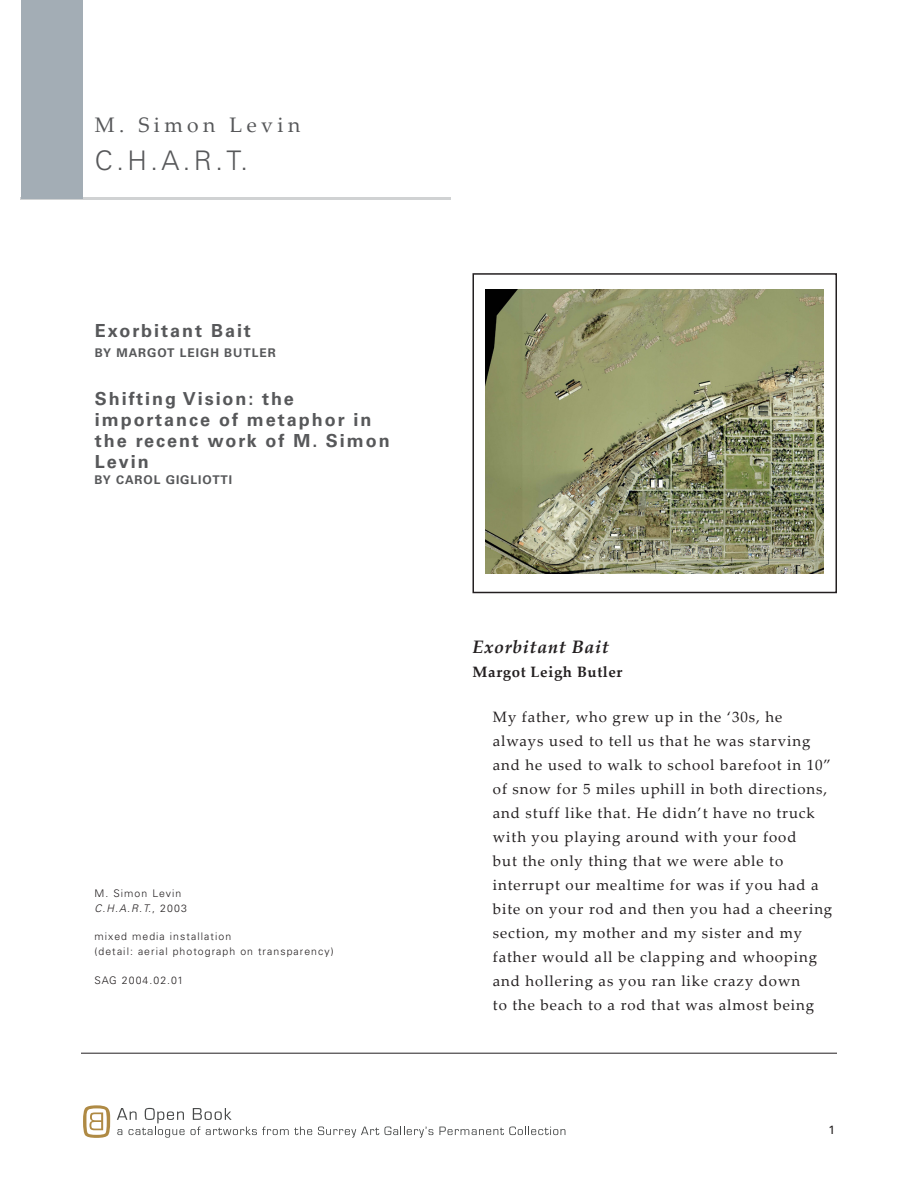
<style>
.page{position:relative;width:918px;height:1188px;background:#fff}
.page>*{position:absolute;margin:0;border:0;box-sizing:border-box;transform-origin:0 0}
.t1{font:300 27px "Univers LT Std";color:#57585a}
.t2{font:21px "Palatino Linotype";letter-spacing:.21em;color:#57585a}
.t3{font:700 18px/21px "Univers LT Std";letter-spacing:.11em;color:#57585a}
.t4{font:italic 700 18px "Palatino Linotype";letter-spacing:.04em;color:#231f20}
.Verse_or_Quote{font:15px/24px "Palatino Linotype";letter-spacing:.06em;color:#231f20}
.t5{font:700 15px "Palatino Linotype";letter-spacing:.04em;color:#231f20}
.t6{font:700 12px "Univers LT Std";letter-spacing:.08em;color:#57585a}
.t7{font:12px "Univers LT Std";color:#231f20}
.Credit{font:300 10.5px/14.4px "Univers LT Std";letter-spacing:.1em;color:#231f20}
.s1{font-style:italic}
</style>
<div class="page">
<svg style="left:117px;top:1108px;width:195px;height:30px"></svg>
<svg style="left:318px;top:1127px;width:115px;height:11px"></svg>
<svg style="left:439px;top:1127px;width:126px;height:8px"></svg>
<svg style="left:83px;top:1105px;width:27px;height:33px"></svg>
<hr style="left:81px;top:1053px;width:756px;height:1px;background:#231f20">
<img style="left:486px;top:289px;width:338px;height:285px">
<div style="left:472px;top:273px;width:365px;height:320px;border:2px solid #231f20"></div>
<hr style="left:21px;top:197px;width:430px;height:2px;background:#d0d2d3">
<div style="left:21px;top:0;width:62px;height:199px;background:#a3adb5"></div>
<p class="t2" style="left:95px;top:110px;width:207px">M. Simon Levin</p>
<p class="t1" style="left:95px;top:144px;width:155px">C.H.A.R.T.</p>
<p class="t3" style="left:95px;top:320px;width:158px">Exorbitant Bait</p>
<p class="t6" style="left:95px;top:346px;width:182px">BY MARGOT LEIGH BUTLER</p>
<p class="t3" style="left:95px;top:388px;width:296px">Shifting Vision: the importance of metaphor in the recent work of M. Simon<br>Levin</p>
<p class="t6" style="left:94px;top:473px;width:139px">BY CAROL GIGLIOTTI</p>
<p class="Credit" style="left:94px;top:886px;width:94px">M. Simon Levin<br><span class="s1">C.H.A.R.T.</span>, 2003</p>
<p class="Credit" style="left:94px;top:929px;width:138px">mixed media installation</p>
<p class="Credit" style="left:94px;top:944px;width:241px">(detail: aerial photograph on transparency)</p>
<p class="Credit" style="left:94px;top:973px;width:90px">SAG 2004.02.01</p>
<p class="t4" style="left:473px;top:634px;width:138px">Exorbitant Bait</p>
<p class="t5" style="left:473px;top:661px;width:151px">Margot Leigh Butler</p>
<p class="Verse_or_Quote" style="left:493px;top:705px;width:341px">My father, who grew up in the ‘30s, he always used to tell us that he was starving and he used to walk to school barefoot in 10” of snow for 5 miles uphill in both directions, and stuff like that. He didn’t have no truck with you playing around with your food<br>but the only thing that we were able to interrupt our mealtime for was if you had a bite on your rod and then you had a cheering section, my mother and my sister and my father would all be clapping and whooping and hollering as you ran like crazy down<br>to the beach to a rod that was almost being</p>
<p class="t7" style="left:828px;top:1123px;width:8px">1</p>
</div>
